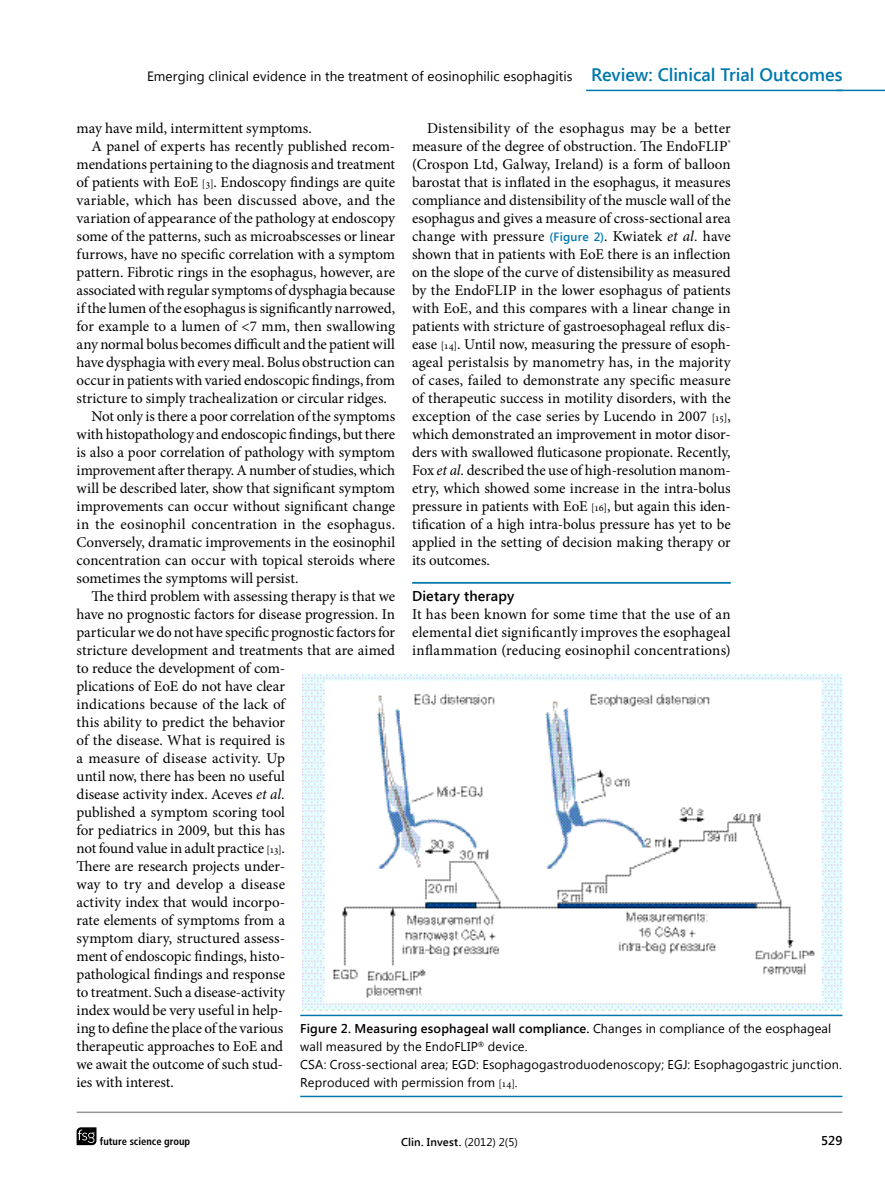
<style>
.page{position:relative;width:885px;height:1191px;background:#fff}
.page>*{position:absolute;margin:0;border:0;box-sizing:border-box;transform-origin:0 0}
.t1{font:15px/18px "Minion Pro";letter-spacing:-.005em;color:#000;text-align:justify}
.t2{font:15px "Minion Pro";letter-spacing:.015em;color:#000}
.t3{font:600 14.25px "Segoe UI";letter-spacing:.01em;color:#000}
.t4{font:13.5px "Segoe UI";letter-spacing:.005em;color:#000}
.t5{font:12.75px/18px "Segoe UI";letter-spacing:.01em;color:#000}
.t6{font:600 12.75px "Segoe UI";color:#000}
.t7{font:600 11.25px "Segoe UI";letter-spacing:.015em;color:#000}
.t8{font:700 condensed 10.5px "Frutiger LT Std";color:#000}
.s1{font-weight:600;font-size:18px;color:#0078ae}
.s2{font-size:10.5px}
.s3{font-style:italic}
.s4{font-family:"Segoe UI";font-weight:600;font-size:12px;color:#0078ae}
.s5{font-weight:600}
.s6{font-family:"Minion Pro";font-size:10.5px}
.s7{font-weight:400}
</style>
<div class="page">
<svg style="left:77px;top:1127px;width:19px;height:18px"></svg>
<hr style="left:77px;top:1111px;width:765px;height:2px;background:#95979a">
<hr style="left:836px;top:90px;width:48px;height:1px;background:#0078ae">
<hr style="left:586px;top:90px;width:256px;height:1px;background:#0078ae">
<hr style="left:412px;top:582px;width:318px;height:2px;background:#0078ae">
<img style="left:302px;top:675px;width:540px;height:335px">
<hr style="left:300px;top:1014px;width:542px;height:2px;background:#0078ae">
<hr style="left:300px;top:1095px;width:542px;height:2px;background:#0078ae">
<p class="t4" style="left:147px;top:67px;width:696px">Emerging clinical evidence in the treatment of eosinophilic esophagitis <span class="s1">Review: Clinical Trial Outcomes</span></p>
<p class="t1" style="left:77px;top:119px;width:237px">may have mild, intermittent symptoms.</p>
<p class="t1" style="left:91px;top:137px;width:305px">A panel of experts has recently published recom-</p>
<p class="t1" style="left:77px;top:155px;width:320px">mendations pertaining to the diagnosis and treatment</p>
<p class="t1" style="left:77px;top:173px;width:320px">of patients with EoE <span class="s2">[3]</span>. Endoscopy findings are quite</p>
<p class="t2" style="left:77px;top:190px;width:320px">variable, which has been discussed above, and the</p>
<p class="t1" style="left:77px;top:209px;width:320px">variation of appearance of the pathology at endoscopy</p>
<p class="t1" style="left:77px;top:227px;width:320px">some of the patterns, such as microabscesses or linear</p>
<p class="t1" style="left:77px;top:245px;width:320px">furrows, have no specific correlation with a symptom</p>
<p class="t1" style="left:77px;top:263px;width:320px">pattern. Fibrotic rings in the esophagus, however, are</p>
<p class="t1" style="left:77px;top:281px;width:320px">associated with regular symptoms of dysphagia because</p>
<p class="t1" style="left:77px;top:299px;width:320px">if the lumen of the esophagus is significantly narrowed,</p>
<p class="t1" style="left:77px;top:317px;width:320px">for example to a lumen of &lt;7 mm, then swallowing</p>
<p class="t1" style="left:77px;top:335px;width:320px">any normal bolus becomes difficult and the patient will</p>
<p class="t1" style="left:77px;top:353px;width:320px">have dysphagia with every meal. Bolus obstruction can</p>
<p class="t1" style="left:77px;top:371px;width:320px">occur in patients with varied endoscopic findings, from</p>
<p class="t1" style="left:77px;top:389px;width:312px">stricture to simply trachealization or circular ridges.</p>
<p class="t1" style="left:91px;top:407px;width:305px">Not only is there a poor correlation of the symptoms</p>
<p class="t1" style="left:77px;top:425px;width:320px">with histopathology and endoscopic findings, but there</p>
<p class="t1" style="left:77px;top:443px;width:320px">is also a poor correlation of pathology with symptom</p>
<p class="t1" style="left:77px;top:461px;width:320px">improvement after therapy. A number of studies, which</p>
<p class="t1" style="left:77px;top:479px;width:320px">will be described later, show that significant symptom</p>
<p class="t1" style="left:77px;top:497px;width:320px">improvements can occur without significant change</p>
<p class="t2" style="left:77px;top:514px;width:320px">in the eosinophil concentration in the esophagus.</p>
<p class="t1" style="left:77px;top:533px;width:320px">Conversely, dramatic improvements in the eosinophil</p>
<p class="t1" style="left:77px;top:551px;width:320px">concentration can occur with topical steroids where</p>
<p class="t1" style="left:77px;top:569px;width:223px">sometimes the symptoms will persist.</p>
<p class="t1" style="left:91px;top:587px;width:305px">The third problem with assessing therapy is that we</p>
<p class="t1" style="left:77px;top:605px;width:320px">have no prognostic factors for disease progression. In</p>
<p class="t1" style="left:77px;top:623px;width:320px">particular we do not have specific prognostic factors for</p>
<p class="t1" style="left:77px;top:641px;width:320px">stricture development and treatments that are aimed</p>
<p class="t1" style="left:77px;top:659px;width:210px">to reduce the development of com-</p>
<p class="t1" style="left:77px;top:677px;width:210px">plications of EoE do not have clear</p>
<p class="t1" style="left:77px;top:695px;width:210px">indications because of the lack of</p>
<p class="t1" style="left:77px;top:713px;width:210px">this ability to predict the behavior</p>
<p class="t1" style="left:77px;top:731px;width:210px">of the disease. What is required is</p>
<p class="t2" style="left:77px;top:748px;width:210px">a measure of disease activity. Up</p>
<p class="t1" style="left:77px;top:767px;width:210px">until now, there has been no useful</p>
<p class="t1" style="left:77px;top:785px;width:210px">disease activity index. Aceves <span class="s3">et al.</span></p>
<p class="t1" style="left:77px;top:803px;width:210px">published a symptom scoring tool</p>
<p class="t1" style="left:77px;top:821px;width:210px">for pediatrics in 2009, but this has</p>
<p class="t1" style="left:77px;top:839px;width:210px">not found value in adult practice <span class="s2">[13]</span>.</p>
<p class="t1" style="left:77px;top:857px;width:210px">There are research projects under-</p>
<p class="t2" style="left:77px;top:874px;width:210px">way to try and develop a disease</p>
<p class="t1" style="left:77px;top:893px;width:210px">activity index that would incorpo-</p>
<p class="t1" style="left:77px;top:911px;width:210px">rate elements of symptoms from a</p>
<p class="t1" style="left:77px;top:929px;width:210px">symptom diary, structured assess-</p>
<p class="t1" style="left:77px;top:947px;width:210px">ment of endoscopic findings, histo-</p>
<p class="t1" style="left:77px;top:965px;width:210px">pathological findings and response</p>
<p class="t1" style="left:77px;top:983px;width:210px">to treatment. Such a disease-activity</p>
<p class="t1" style="left:77px;top:1001px;width:208px">index would be very useful in help-</p>
<p class="t1" style="left:77px;top:1019px;width:208px">ing to define the place of the various</p>
<p class="t1" style="left:77px;top:1037px;width:208px">therapeutic approaches to EoE and</p>
<p class="t1" style="left:77px;top:1055px;width:208px">we await the outcome of such stud-</p>
<p class="t1" style="left:77px;top:1073px;width:99px">ies with interest.</p>
<p class="t1" style="left:412px;top:119px;width:320px;text-indent:15px">Distensibility of the esophagus may be a better measure of the degree of obstruction. The EndoFLIP<sup>® </sup>(Crospon Ltd, Galway, Ireland) is a form of balloon barostat that is inflated in the esophagus, it measures compliance and distensibility of the muscle wall of the esophagus and gives a measure of cross-sectional area change with pressure <span class="s4">(Figure 2)</span>. Kwiatek <span class="s3">et al.</span> have shown that in patients with EoE there is an inflection on the slope of the curve of distensibility as measured by the EndoFLIP in the lower esophagus of patients with EoE, and this compares with a linear change in patients with stricture of gastroesophageal reflux dis&shy;ease <span class="s2">[14]</span>. Until now, measuring the pressure of esoph&shy;ageal peristalsis by manometry has, in the majority of cases, failed to demonstrate any specific measure of therapeutic success in motility disorders, with the exception of the case series by Lucendo in 2007 <span class="s2">[15]</span>, which demonstrated an improvement in motor disor&shy;ders with swallowed fluticasone propionate. Recently, Fox <span class="s3">et al.</span> described the use of high-resolution manom&shy;etry, which showed some increase in the intra-bolus pressure in patients with EoE <span class="s2">[16]</span>, but again this iden&shy;tification of a high intra-bolus pressure has yet to be applied in the setting of decision making therapy or its outcomes.</p>
<p class="t3" style="left:412px;top:586px;width:104px">Dietary therapy</p>
<p class="t1" style="left:412px;top:605px;width:320px">It has been known for some time that the use of an elemental diet significantly improves the esophageal inflammation (reducing eosinophil concentrations)</p>
<p class="t5" style="left:300px;top:1019px;width:543px"><span class="s5">Figure 2. Measuring esophageal wall compliance.</span> Changes in compliance of the eosphageal wall measured by the EndoFLIP<sup>®</sup> device.<br>CSA: Cross-sectional area; EGD: Esophagogastroduodenoscopy; EGJ: Esophagogastric junction.<br>Reproduced with permission from <span class="s6">[14]</span>.</p>
<p class="t8" style="left:100px;top:1135px;width:92px">future science group</p>
<p class="t7" style="left:401px;top:1133px;width:118px">Clin. Invest. <span class="s7">(2012) 2(5)</span></p>
<p class="t6" style="left:821px;top:1131px;width:23px">529</p>
</div>
